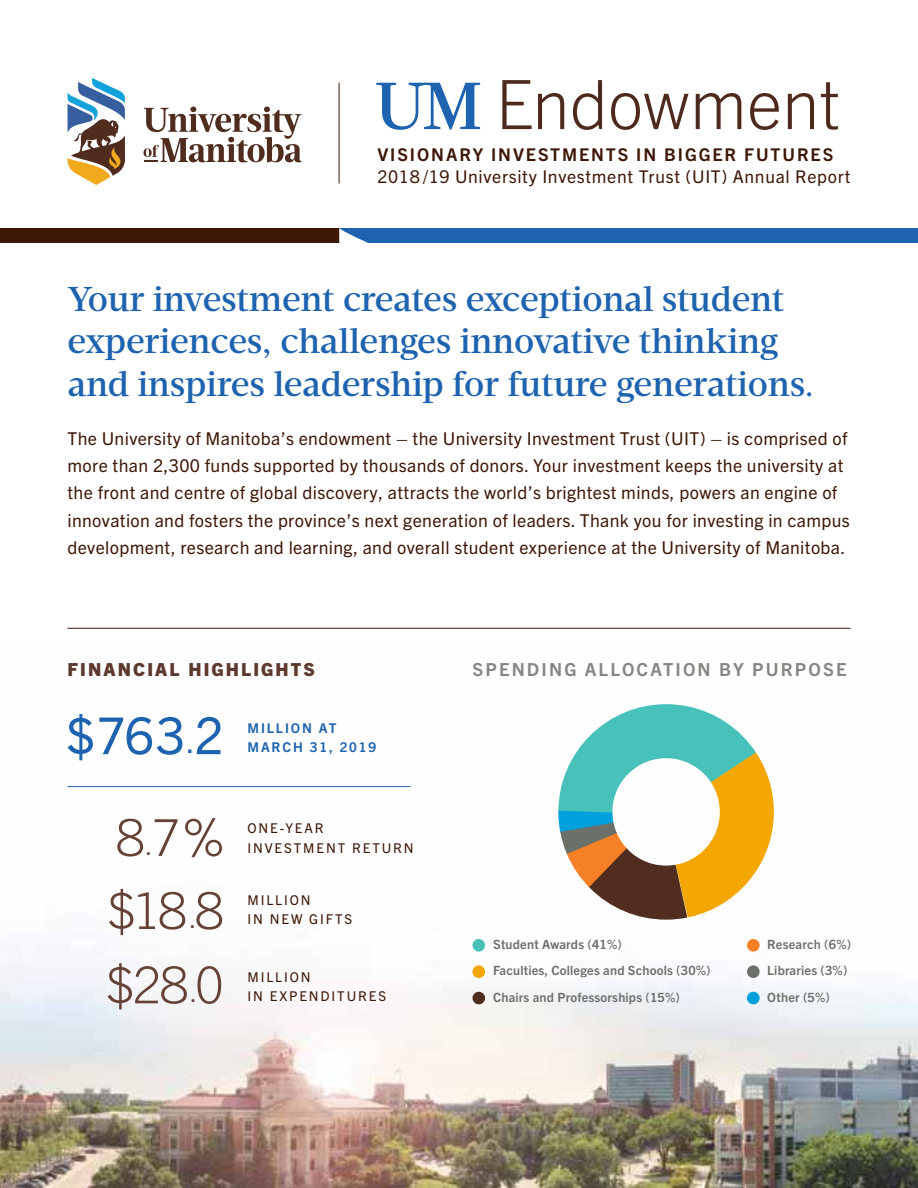
<style>
.page{position:relative;width:918px;height:1188px;background:#fff}
.page>*{position:absolute;margin:0;border:0;box-sizing:border-box;transform-origin:0 0}
.t1{font:300 68.25px "Trade Gothic Next LT Pro";color:#4e291d}
.t2{font:300 51px "Trade Gothic Next LT Pro";color:#654136}
.t3{font:51px "Trade Gothic Next LT Pro";color:#1e63af}
.t4{font:500 35.4px/42.5px "Velino Text";letter-spacing:-.01em;color:#1e63af}
.t5{font:700 18px "Trade Gothic Next LT Pro";letter-spacing:.12em;color:#838781}
.t6{font:800 18px "Trade Gothic Next LT Pro";letter-spacing:.12em;color:#5d392d}
.t7{font:17.7px/27.3px "Trade Gothic Next LT Pro";letter-spacing:.02em;color:#3e1707}
.t8{font:17.55px "Trade Gothic Next LT Pro";letter-spacing:.04em;color:#3e1707}
.t9{font:700 17.55px "Trade Gothic Next LT Pro";letter-spacing:.11em;color:#3e1707}
.t10{font:13.5px/19.5px "Trade Gothic Next LT Pro";letter-spacing:.14em;color:#3e1707}
.t11{font:700 13.5px/19.5px "Trade Gothic Next LT Pro";letter-spacing:.14em;color:#1e63af}
.t12{font:700 12.75px/26.4px "Trade Gothic Next LT Pro";letter-spacing:.015em;color:#6b7069}
.s1{font-family:"Velino Text";font-weight:500;color:#1e63af}
.s2{font-size:29.7px}
</style>
<div class="page">
<img style="left:0;top:786px;width:918px;height:402px">
<svg style="left:558px;top:704px;width:216px;height:216px"></svg>
<div style="left:473px;top:939px;width:12px;height:13px;background:#48c1bb;border-radius:50%"></div>
<div style="left:473px;top:965px;width:12px;height:13px;background:#f4a700;border-radius:50%"></div>
<div style="left:473px;top:992px;width:12px;height:12px;background:#502d1e;border-radius:50%"></div>
<div style="left:747px;top:939px;width:13px;height:13px;background:#f58025;border-radius:50%"></div>
<div style="left:747px;top:965px;width:13px;height:13px;background:#6b7069;border-radius:50%"></div>
<div style="left:747px;top:992px;width:13px;height:12px;background:#00a0dd;border-radius:50%"></div>
<hr style="left:339px;top:83px;width:1px;height:101px;background:#3e1707">
<svg style="left:143px;top:107px;width:159px;height:55px"></svg>
<svg style="left:67px;top:77px;width:58px;height:108px"></svg>
<hr style="left:68px;top:628px;width:782px;height:1px;background:#3e1707">
<hr style="left:68px;top:786px;width:342px;height:1px;background:#1e63af">
<div style="left:339px;top:228px;width:579px;height:15px;background:#1e63af"></div>
<div style="left:0;top:228px;width:339px;height:15px;background:#3e1707"></div>
<svg style="left:339px;top:228px;width:29px;height:15px"></svg>
<h1 class="t1" style="left:374px;top:57px;width:467px"><span class="s1">UM</span> Endowment</h1>
<p class="t9" style="left:377px;top:142px;width:457px">VISIONARY INVESTMENTS IN BIGGER FUTURES</p>
<p class="t8" style="left:377px;top:165px;width:475px">2018 /19 University Investment Trust (UIT) Annual Report</p>
<h3 class="t4" style="left:68px;top:278px;width:748px">Your investment creates exceptional student experiences, challenges innovative thinking and inspires leadership for future generations.</h3>
<p class="t7" style="left:68px;top:423px;width:784px">The University of Manitoba’s endowment – the University Investment Trust (UIT) – is comprised of more than 2,300 funds supported by thousands of donors. Your investment keeps the university at the front and centre of global discovery, attracts the world’s brightest minds, powers an engine of innovation and fosters the province’s next generation of leaders. Thank you for investing in campus development, research and learning, and overall student experience at the University of Manitoba.</p>
<p class="t6" style="left:68px;top:656px;width:249px">FINANCIAL HIGHLIGHTS</p>
<h2 class="t3" style="left:66px;top:700px;width:159px">$763<span class="s2">.</span>2</h2>
<p class="t11" style="left:248px;top:717px;width:130px">MILLION AT<br>MARCH 31, 2019</p>
<h2 class="t2" style="left:116px;top:802px;width:110px">8<span class="s2">.</span>7%</h2>
<p class="t10" style="left:248px;top:818px;width:168px">ONE-YEAR<br>INVESTMENT RETURN</p>
<h2 class="t2" style="left:107px;top:875px;width:118px">$18<span class="s2">.</span>8</h2>
<p class="t10" style="left:248px;top:889px;width:106px">MILLION<br>IN NEW GIFTS</p>
<h2 class="t2" style="left:106px;top:949px;width:120px">$28<span class="s2">.</span>0</h2>
<p class="t10" style="left:248px;top:966px;width:140px">MILLION<br>IN EXPENDITURES</p>
<p class="t5" style="left:472px;top:656px;width:376px">SPENDING ALLOCATION BY PURPOSE</p>
<p class="t12" style="left:493px;top:930px;width:219px">Student Awards (41%)<br>Faculties, Colleges and Schools (30%)<br>Chairs and Professorships (15%)</p>
<p class="t12" style="left:767px;top:930px;width:85px">Research (6%)<br>Libraries (3%)<br>Other (5%)</p>
</div>
